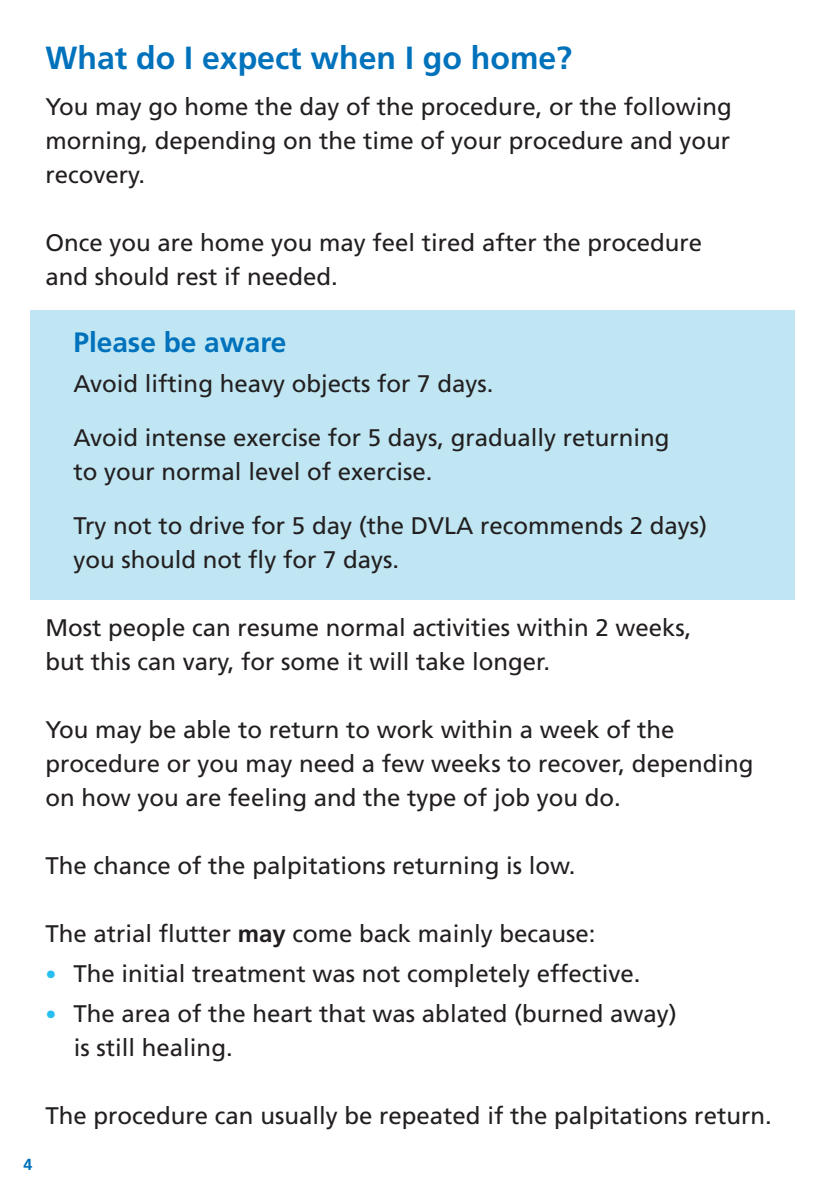
<style>
.page{position:relative;width:840px;height:1191px;background:#fff}
.page>*{position:absolute;margin:0;border:0;box-sizing:border-box;transform-origin:0 0}
.Bullet_points{font:700 32px "Frutiger LT Std";color:#0072bc}
.Sub_heading{font:700 28px "Frutiger LT Std";color:#0072bc}
.Body_copy{font:24px/34px "Frutiger LT Std";color:#231f20}
.t1{font:700 16px "Frutiger";color:#0072bc}
.s1{font-weight:700}
.s2{font-family:"Frutiger";font-size:22px;color:#26bff0}
</style>
<div class="page">
<div style="left:30px;top:310px;width:764px;height:290px;background:#bfe6f2"></div>
<p class="Bullet_points" style="left:45px;top:39px;width:528px">What do I expect when I go home?</p>
<p class="Body_copy" style="left:45px;top:89px;width:687px;text-align:justify">You may go home the day of the procedure, or the following morning, depending on the time of your procedure and your recovery.</p>
<p class="Body_copy" style="left:45px;top:225px;width:658px">Once you are home you may feel tired after the procedure</p>
<p class="Body_copy" style="left:45px;top:259px;width:294px">and should rest if needed.</p>
<p class="Sub_heading" style="left:73px;top:326px;width:214px">Please be aware</p>
<p class="Body_copy" style="left:73px;top:367px;width:421px">Avoid lifting heavy objects for 7 days.</p>
<p class="Body_copy" style="left:73px;top:421px;width:597px">Avoid intense exercise for 5 days, gradually returning to your normal level of exercise.</p>
<p class="Body_copy" style="left:73px;top:509px;width:635px">Try not to drive for 5 day (the DVLA recommends 2 days)</p>
<p class="Body_copy" style="left:73px;top:543px;width:327px">you should not fly for 7 days.</p>
<p class="Body_copy" style="left:45px;top:611px;width:647px">Most people can resume normal activities within 2 weeks,</p>
<p class="Body_copy" style="left:45px;top:645px;width:506px">but this can vary, for some it will take longer.</p>
<p class="Body_copy" style="left:45px;top:713px;width:709px">You may be able to return to work within a week of the procedure or you may need a few weeks to recover, depending</p>
<p class="Body_copy" style="left:45px;top:781px;width:576px">on how you are feeling and the type of job you do.</p>
<p class="Body_copy" style="left:45px;top:849px;width:531px">The chance of the palpitations returning is low.</p>
<p class="Body_copy" style="left:45px;top:917px;width:551px">The atrial flutter <span class="s1">may</span> come back mainly because:</p>
<p class="Body_copy" style="left:45px;top:956px;width:596px"><span class="s2">•</span> The initial treatment was not completely effective.</p>
<p class="Body_copy" style="left:74px;top:996px;width:604px;text-indent:-28px"><span class="s2">•</span> The area of the heart that was ablated (burned away) is still healing.</p>
<p class="t1" style="left:24px;top:1154px;width:10px">4</p>
<p class="Body_copy" style="left:45px;top:1098px;width:727px">The procedure can usually be repeated if the palpitations return.</p>
</div>
